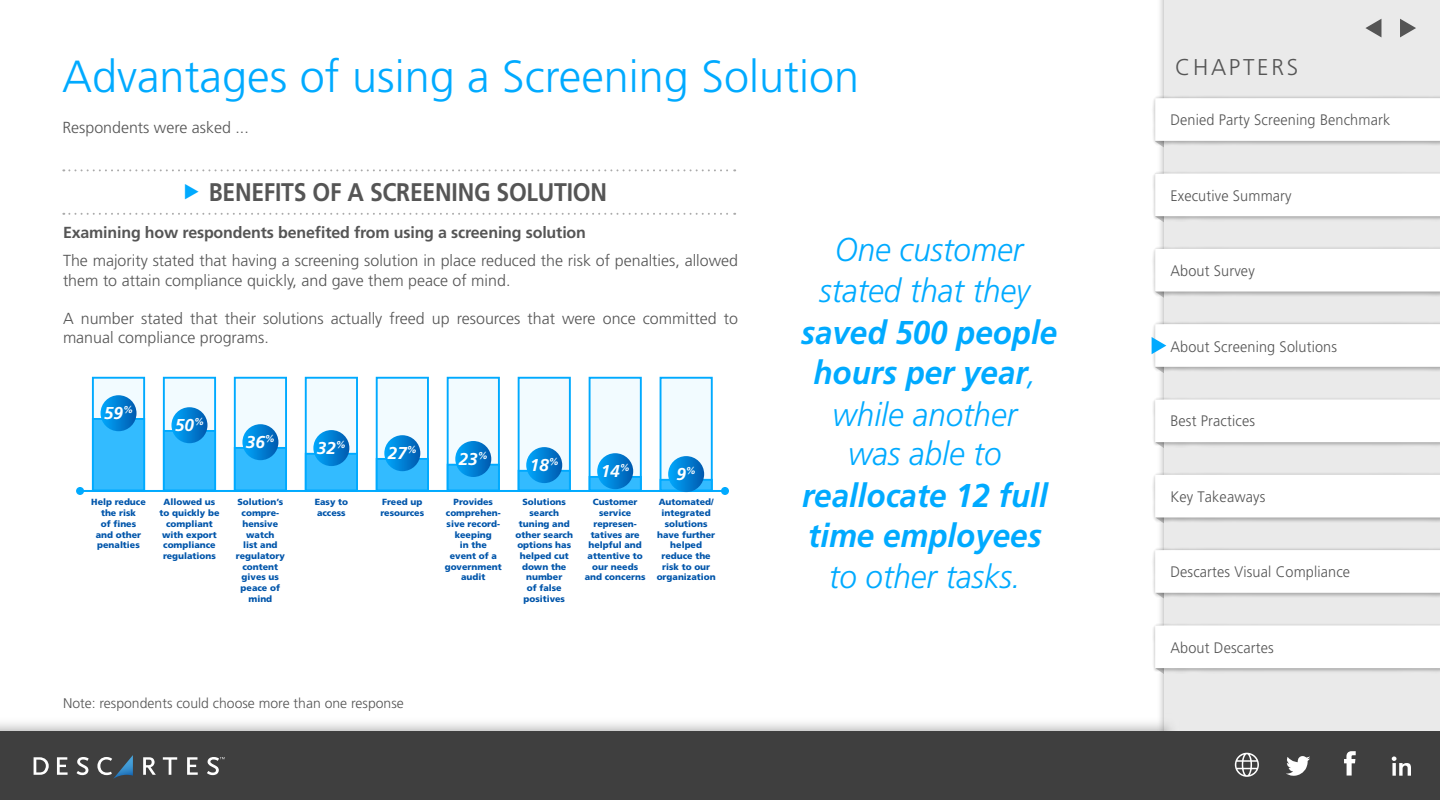
<style>
.page{position:relative;width:1440px;height:800px;background:#fff}
.page>*{position:absolute;margin:0;border:0;box-sizing:border-box;transform-origin:0 0}
.t1{font:300 45px "Frutiger LT Std";color:#0af}
.t2{font:italic 700 33px/40.3px "Frutiger LT Std";color:#0af;text-align:center;scale:.95 1}
.t3{font:italic 300 33px/41.7px "Frutiger LT Std";color:#0af;text-align:center;scale:.95 1}
.t4{font:700 25.5px "Frutiger LT Std";letter-spacing:-.01em;color:#555;scale:.9 1}
.t5{font:300 22.8px "Frutiger LT Std";letter-spacing:.12em;color:#555}
.t6{font:italic 700 17.2px "Frutiger LT Std";color:#fff}
.t7{font:300 16px/19.2px "Frutiger LT Std";color:#555}
.t8{font:700 16px "Frutiger LT Std";letter-spacing:-.01em;color:#555}
.t9{font:300 15.2px "Frutiger LT Std";letter-spacing:.01em;color:#555;scale:.95 1}
.t10{font:300 14px "Frutiger LT Std";color:#555}
.t11{font:900 8.9px/10.7px "Frutiger LT Std";color:#05a;text-align:center}
.s1{font-family:"Arial";font-weight:900;font-size:21.7px;color:#0af}
.s2{font-weight:300}
</style>
<div class="page">
<svg style="left:1160px;top:0;width:5px;height:714px"></svg>
<div style="left:1165px;top:0;width:275px;height:800px;background:#eaeaea"></div>
<img style="left:1153px;top:95px;width:287px;height:48px">
<svg style="left:1155px;top:98px;width:285px;height:67px"></svg>
<img style="left:1153px;top:246px;width:287px;height:48px">
<svg style="left:1155px;top:249px;width:285px;height:66px"></svg>
<img style="left:1153px;top:171px;width:287px;height:47px">
<svg style="left:1155px;top:173px;width:285px;height:66px"></svg>
<img style="left:1153px;top:472px;width:287px;height:48px">
<svg style="left:1155px;top:475px;width:285px;height:66px"></svg>
<img style="left:1153px;top:397px;width:287px;height:47px">
<svg style="left:1155px;top:399px;width:285px;height:67px"></svg>
<img style="left:1153px;top:546px;width:287px;height:49px">
<svg style="left:1155px;top:550px;width:285px;height:66px"></svg>
<img style="left:1153px;top:623px;width:287px;height:47px">
<svg style="left:1155px;top:625px;width:285px;height:67px"></svg>
<svg style="left:1400px;top:19px;width:16px;height:18px"></svg>
<svg style="left:1365px;top:19px;width:16px;height:18px"></svg>
<svg style="left:0;top:714px;width:1172px;height:17px"></svg>
<div style="left:0;top:731px;width:1440px;height:69px;background:#3f3f3f"></div>
<svg style="left:1392px;top:756px;width:19px;height:20px"></svg>
<svg style="left:1344px;top:751px;width:12px;height:25px"></svg>
<svg style="left:1286px;top:756px;width:24px;height:20px"></svg>
<svg style="left:1235px;top:753px;width:24px;height:24px"></svg>
<svg style="left:34px;top:757px;width:15px;height:18px"></svg>
<svg style="left:57px;top:757px;width:11px;height:18px"></svg>
<svg style="left:77px;top:757px;width:12px;height:18px"></svg>
<svg style="left:143px;top:757px;width:13px;height:18px"></svg>
<svg style="left:163px;top:757px;width:14px;height:18px"></svg>
<svg style="left:187px;top:757px;width:11px;height:18px"></svg>
<svg style="left:207px;top:757px;width:18px;height:18px"></svg>
<svg style="left:97px;top:755px;width:36px;height:24px"></svg>
<svg style="left:63px;top:213px;width:672px;height:2px"></svg>
<svg style="left:63px;top:169px;width:672px;height:2px"></svg>
<hr style="left:80px;top:490px;width:645px;height:2px;background:#0af">
<div style="left:76px;top:487px;width:8px;height:8px;background:#0af;border-radius:50%"></div>
<div style="left:721px;top:487px;width:8px;height:8px;background:#0af;border-radius:50%"></div>
<div style="left:92px;top:377px;width:53px;height:114px;background:#f2fbff;border:2px solid #0af"></div>
<div style="left:92px;top:418px;width:53px;height:73px;background:#3bf;border:2px solid #0af"></div>
<svg style="left:101px;top:395px;width:36px;height:36px"></svg>
<div style="left:163px;top:377px;width:53px;height:114px;background:#f2fbff;border:2px solid #0af"></div>
<div style="left:163px;top:430px;width:53px;height:61px;background:#3bf;border:2px solid #0af"></div>
<div style="left:171px;top:407px;width:36px;height:36px;background:linear-gradient(to right,#08acff,#005cb2);border-radius:18px"></div>
<div style="left:234px;top:377px;width:53px;height:114px;background:#f2fbff;border:2px solid #0af"></div>
<div style="left:234px;top:447px;width:53px;height:44px;background:#3bf;border:2px solid #0af"></div>
<div style="left:242px;top:424px;width:36px;height:36px;background:linear-gradient(to right,#08acff,#005cb2);border-radius:18px"></div>
<div style="left:305px;top:377px;width:53px;height:114px;background:#f2fbff;border:2px solid #0af"></div>
<div style="left:305px;top:453px;width:53px;height:38px;background:#3bf;border:2px solid #0af"></div>
<div style="left:313px;top:430px;width:36px;height:36px;background:linear-gradient(to right,#06abfe,#005cb2);border-radius:18px"></div>
<div style="left:376px;top:377px;width:53px;height:114px;background:#f2fbff;border:2px solid #0af"></div>
<div style="left:376px;top:458px;width:53px;height:33px;background:#3bf;border:2px solid #0af"></div>
<div style="left:384px;top:435px;width:36px;height:36px;background:linear-gradient(to right,#06acfe,#005cb2);border-radius:18px"></div>
<div style="left:447px;top:377px;width:53px;height:114px;background:#f2fbff;border:2px solid #0af"></div>
<div style="left:447px;top:464px;width:53px;height:27px;background:#3bf;border:2px solid #0af"></div>
<div style="left:455px;top:441px;width:36px;height:36px;background:linear-gradient(to right,#04abfe,#005cb2);border-radius:18px"></div>
<div style="left:518px;top:377px;width:53px;height:114px;background:#f2fbff;border:2px solid #0af"></div>
<div style="left:518px;top:470px;width:53px;height:21px;background:#3bf;border:2px solid #0af"></div>
<div style="left:526px;top:447px;width:36px;height:36px;background:linear-gradient(to right,#04aafe,#005cb2);border-radius:18px"></div>
<div style="left:589px;top:377px;width:53px;height:114px;background:#f2fbff;border:2px solid #0af"></div>
<div style="left:589px;top:476px;width:53px;height:15px;background:#3bf;border:2px solid #0af"></div>
<div style="left:597px;top:453px;width:36px;height:36px;background:linear-gradient(to right,#05aafe,#005cb2);border-radius:18px"></div>
<div style="left:660px;top:377px;width:53px;height:114px;background:#f2fbff;border:2px solid #0af"></div>
<div style="left:660px;top:479px;width:53px;height:12px;background:#3bf;border:2px solid #0af"></div>
<div style="left:668px;top:456px;width:36px;height:36px;background:linear-gradient(to right,#03aafe,#005db2);border-radius:18px"></div>
<svg style="left:1152px;top:324px;width:288px;height:66px"></svg>
<h1 class="t1" style="left:62px;top:51px;width:798px">Advantages of using a Screening Solution</h1>
<h3 class="t7" style="left:62px;top:118px;width:188px">Respondents were asked ...</h3>
<h3 class="t4" style="left:182px;top:177px;width:473px"><span class="s1">►</span> BENEFITS OF A SCREENING SOLUTION</h3>
<h3 class="t8" style="left:63px;top:223px;width:525px">Examining how respondents benefited from using a screening solution</h3>
<h3 class="t7" style="left:63px;top:252px;width:677px">The majority stated that having a screening solution in place reduced the risk of penalties, allowed them to attain compliance quickly, and gave them peace of mind.</h3>
<h3 class="t7" style="left:63px;top:309px;width:676px">A number stated that their solutions actually freed up resources that were once committed to manual compliance programs.</h3>
<h3 class="t6" style="left:104px;top:403px;width:31px">59<sup>%</sup></h3>
<p class="t11" style="left:91px;top:497px;width:56px">Help reduce the risk<br>of fines and other penalties</p>
<h3 class="t6" style="left:175px;top:415px;width:31px">50<sup>%</sup></h3>
<h3 class="t6" style="left:246px;top:432px;width:31px">36<sup>%</sup></h3>
<h3 class="t6" style="left:317px;top:438px;width:31px">32<sup>%</sup></h3>
<h3 class="t6" style="left:388px;top:443px;width:31px">27<sup>%</sup></h3>
<h3 class="t6" style="left:459px;top:449px;width:31px">23<sup>%</sup></h3>
<h3 class="t6" style="left:530px;top:455px;width:31px">18<sup>%</sup></h3>
<h3 class="t6" style="left:601px;top:461px;width:31px">14<sup>%</sup></h3>
<h3 class="t6" style="left:676px;top:464px;width:21px">9<sup>%</sup></h3>
<p class="t11" style="left:159px;top:497px;width:61px">Allowed us to quickly be compliant with export compliance regulations</p>
<p class="t11" style="left:236px;top:497px;width:50px">Solution’s compre&shy;hensive watch<br>list and regulatory content gives us peace of mind</p>
<p class="t11" style="left:315px;top:497px;width:35px;text-align:left">Easy to access</p>
<p class="t11" style="left:380px;top:497px;width:45px;text-align:left">Freed up resources</p>
<p class="t11" style="left:445px;top:497px;width:59px">Provides comprehen&shy;sive record&shy;keeping<br>in the<br>event of a government audit</p>
<p class="t11" style="left:515px;top:497px;width:59px">Solutions search tuning and other search options has helped cut down the number<br>of false positives</p>
<p class="t11" style="left:585px;top:497px;width:62px">Customer service represen&shy;tatives are helpful and attentive to our needs and concerns</p>
<p class="t11" style="left:657px;top:497px;width:60px">Automated/ integrated solutions have further helped reduce the risk to our organization</p>
<h3 class="t10" style="left:63px;top:695px;width:342px">Note: respondents could choose more than one response</h3>
<h2 class="t3" style="left:820px;top:229px;width:223px">One customer stated that they</h2>
<h2 class="t2" style="left:801px;top:313px;width:271px">saved 500 people hours per year<span class="s2">, while another<br>was able to</span></h2>
<h2 class="t2" style="left:802px;top:476px;width:260px;line-height:39.6px;text-align:left">reallocate 12 full time employees</h2>
<h2 class="t3" style="left:829px;top:556px;width:203px">to other tasks.</h2>
<h3 class="t5" style="left:1175px;top:54px;width:125px">CHAPTERS</h3>
<h3 class="t9" style="left:1170px;top:111px;width:233px">Denied Party Screening Benchmark</h3>
<h3 class="t9" style="left:1170px;top:187px;width:129px">Executive Summary</h3>
<h3 class="t9" style="left:1170px;top:262px;width:90px">About Survey</h3>
<h3 class="t9" style="left:1170px;top:338px;width:177px">About Screening Solutions</h3>
<h3 class="t9" style="left:1170px;top:412px;width:91px">Best Practices</h3>
<h3 class="t9" style="left:1170px;top:488px;width:101px">Key Takeaways</h3>
<h3 class="t9" style="left:1170px;top:563px;width:191px">Descartes Visual Compliance</h3>
<h3 class="t9" style="left:1170px;top:639px;width:110px">About Descartes</h3>
</div>
